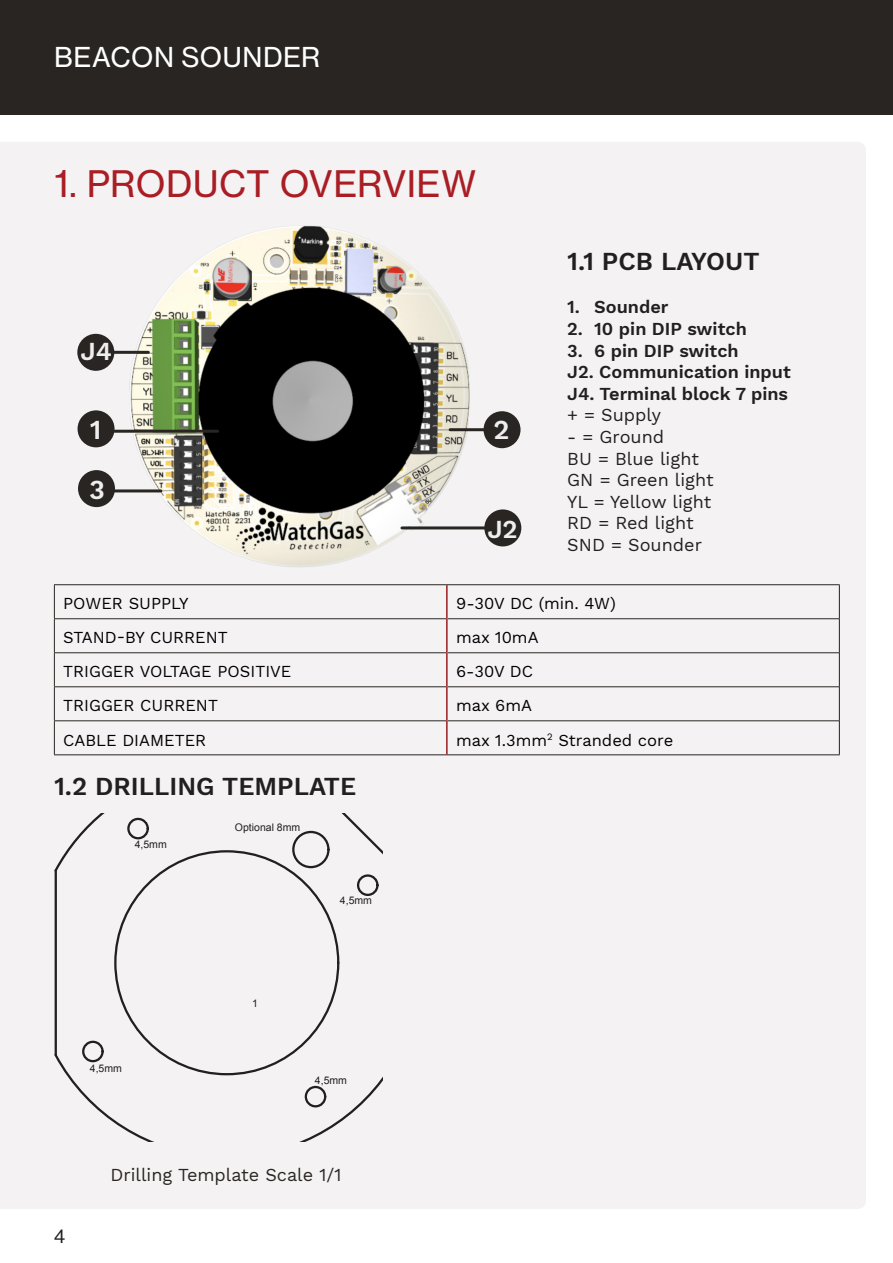
<style>
.page{position:relative;width:893px;height:1263px;background:#fff}
.page>*{position:absolute;margin:0;border:0;box-sizing:border-box;transform-origin:0 0}
.t1{font:36px "N Haas Grotesk TX Pro 55 Rg";letter-spacing:.01em;color:#a91d24}
.t2{font:27px "N Haas Grotesk TX Pro 55 Rg";letter-spacing:.02em;color:#fff}
.t3{font:600 27px "Work Sans";color:#efeeee}
.t4{font:600 25.5px "Work Sans";color:#231f20}
.t5{font:600 25.5px "Work Sans";color:#efeeee}
.t6{font:19.5px "N Haas Grotesk DS Pro 55 Rg";color:#1f1d1c}
.t7{font:600 18px "Work Sans";color:#231f20}
.t8{font:18px "Work Sans";color:#231f20}
.t9{font:18px "Work Sans";color:#2a2522}
.t10{font:16.5px "Work Sans";color:#000}
.t11{font:10.5px "Arial";color:#231f20}
</style>
<div class="page">
<div style="left:0;top:0;width:892px;height:115px;background:#292522"></div>
<svg style="left:892px;top:0;width:1px;height:115px"></svg>
<div style="left:0;top:142px;width:866px;height:1067px;background:#f5f2f4"></div>
<hr style="left:54px;top:584px;width:393px;height:1px;background:#2a2522">
<hr style="left:447px;top:584px;width:393px;height:1px;background:#2a2522">
<hr style="left:54px;top:618px;width:392px;height:1px;background:#2a2522">
<hr style="left:448px;top:618px;width:391px;height:1px;background:#2a2522">
<hr style="left:54px;top:652px;width:392px;height:1px;background:#2a2522">
<hr style="left:448px;top:652px;width:391px;height:1px;background:#2a2522">
<hr style="left:54px;top:686px;width:392px;height:1px;background:#2a2522">
<hr style="left:448px;top:686px;width:391px;height:1px;background:#2a2522">
<hr style="left:54px;top:720px;width:392px;height:1px;background:#2a2522">
<hr style="left:448px;top:720px;width:391px;height:1px;background:#2a2522">
<hr style="left:54px;top:754px;width:393px;height:1px;background:#2a2522">
<hr style="left:447px;top:754px;width:393px;height:1px;background:#2a2522">
<hr style="left:446px;top:585px;width:2px;height:34px;background:#9b1e1e">
<hr style="left:446px;top:619px;width:2px;height:34px;background:#9b1e1e">
<hr style="left:446px;top:653px;width:2px;height:34px;background:#9b1e1e">
<hr style="left:446px;top:687px;width:2px;height:34px;background:#9b1e1e">
<hr style="left:446px;top:721px;width:2px;height:33px;background:#9b1e1e">
<hr style="left:839px;top:585px;width:1px;height:34px;background:#231f20">
<hr style="left:839px;top:619px;width:1px;height:34px;background:#231f20">
<hr style="left:839px;top:653px;width:1px;height:34px;background:#231f20">
<hr style="left:839px;top:687px;width:1px;height:34px;background:#231f20">
<hr style="left:839px;top:721px;width:1px;height:33px;background:#231f20">
<hr style="left:54px;top:585px;width:1px;height:33px;background:#2a2522">
<hr style="left:54px;top:619px;width:1px;height:33px;background:#2a2522">
<hr style="left:54px;top:653px;width:1px;height:33px;background:#2a2522">
<hr style="left:54px;top:687px;width:1px;height:33px;background:#2a2522">
<hr style="left:54px;top:721px;width:1px;height:33px;background:#2a2522">
<img style="left:128px;top:223px;width:348px;height:347px">
<div style="left:78px;top:410px;width:37px;height:37px;background:#292522;border-radius:50%"></div>
<hr style="left:111px;top:430px;width:107px;height:3px;background:#292522">
<div style="left:78px;top:470px;width:37px;height:37px;background:#292522;border-radius:50%"></div>
<hr style="left:111px;top:489px;width:50px;height:3px;background:#292522">
<div style="left:77px;top:334px;width:37px;height:37px;background:#292522;border-radius:50%"></div>
<hr style="left:106px;top:351px;width:42px;height:3px;background:#292522">
<div style="left:483px;top:411px;width:37px;height:37px;background:#292522;border-radius:50%"></div>
<hr style="left:450px;top:428px;width:37px;height:3px;background:#292522">
<div style="left:484px;top:509px;width:37px;height:37px;background:#292522;border-radius:50%"></div>
<hr style="left:402px;top:526px;width:84px;height:3px;background:#292522">
<div style="left:52px;top:813px;width:331px;height:239px;background:#f5f2f4"></div>
<hr style="left:55px;top:870px;width:2px;height:185px;background:#231f20">
<div style="left:52px;top:1052px;width:331px;height:89px;background:#f5f2f4"></div>
<h2 class="t2" style="left:54px;top:40px;width:267px">BEACON SOUNDER</h2>
<p class="t1" style="left:54px;top:162px;width:423px">1. PRODUCT OVERVIEW</p>
<p class="t5" style="left:81px;top:337px;width:33px">J4</p>
<p class="t3" style="left:90px;top:414px;width:13px">1</p>
<p class="t3" style="left:89px;top:474px;width:17px">3</p>
<p class="t3" style="left:493px;top:414px;width:17px">2</p>
<p class="t5" style="left:487px;top:514px;width:32px">J2</p>
<p class="t4" style="left:567px;top:247px;width:194px">1.1 PCB LAYOUT</p>
<p class="t7" style="left:567px;top:297px;width:103px">1. Sounder</p>
<p class="t7" style="left:567px;top:318px;width:181px">2. 10 pin DIP switch</p>
<p class="t7" style="left:567px;top:340px;width:173px">3. 6 pin DIP switch</p>
<p class="t7" style="left:567px;top:361px;width:225px">J2. Communication input</p>
<p class="t7" style="left:567px;top:383px;width:222px">J4. Terminal block 7 pins</p>
<p class="t8" style="left:567px;top:405px;width:95px">+ = Supply</p>
<p class="t8" style="left:567px;top:426px;width:98px">- = Ground</p>
<p class="t8" style="left:567px;top:448px;width:133px">BU = Blue light</p>
<p class="t8" style="left:567px;top:469px;width:148px">GN = Green light</p>
<p class="t8" style="left:567px;top:491px;width:145px">YL = Yellow light</p>
<p class="t8" style="left:567px;top:513px;width:128px">RD = Red light</p>
<p class="t8" style="left:567px;top:534px;width:136px">SND = Sounder</p>
<p class="t10" style="left:63px;top:594px;width:127px">POWER SUPPLY</p>
<p class="t10" style="left:456px;top:594px;width:161px">9-30V DC (min. 4W)</p>
<p class="t10" style="left:63px;top:628px;width:166px">STAND-BY CURRENT</p>
<p class="t10" style="left:456px;top:628px;width:84px">max 10mA</p>
<p class="t10" style="left:63px;top:662px;width:230px">TRIGGER VOLTAGE POSITIVE</p>
<p class="t10" style="left:456px;top:662px;width:79px">6-30V DC</p>
<p class="t10" style="left:63px;top:696px;width:156px">TRIGGER CURRENT</p>
<p class="t10" style="left:456px;top:696px;width:77px">max 6mA</p>
<p class="t10" style="left:63px;top:730px;width:144px">CABLE DIAMETER</p>
<p class="t10" style="left:456px;top:730px;width:219px">max 1.3mm<sup>2</sup> Stranded core</p>
<p class="t4" style="left:54px;top:771px;width:304px">1.2 DRILLING TEMPLATE</p>
<p class="t11" style="left:135px;top:838px;width:34px">4,5mm</p>
<p class="t11" style="left:90px;top:1061px;width:34px">4,5mm</p>
<p class="t11" style="left:235px;top:821px;width:67px">Optional 8mm</p>
<p class="t11" style="left:340px;top:893px;width:34px">4,5mm</p>
<p class="t11" style="left:252px;top:996px;width:7px">1</p>
<p class="t11" style="left:315px;top:1074px;width:34px">4,5mm</p>
<p class="t6" style="left:54px;top:1225px;width:13px">4</p>
<p class="t9" style="left:111px;top:1164px;width:233px">Drilling Template Scale 1/1</p>
</div>
